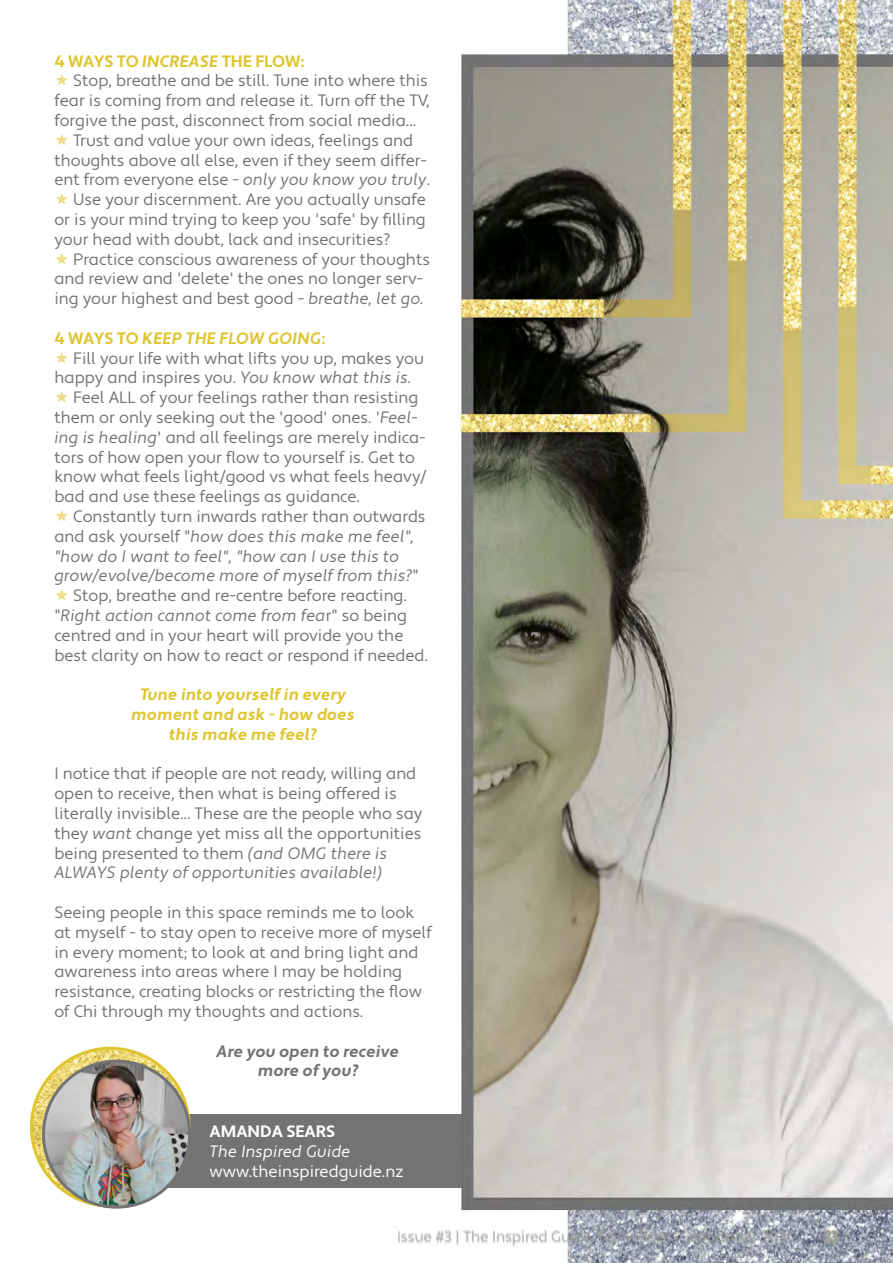
<style>
.page{position:relative;width:893px;height:1263px;background:#fff}
.page>*{position:absolute;margin:0;border:0;box-sizing:border-box;transform-origin:0 0}
.t1{font:16.5px/19.8px "Apertura";color:#737373}
.t2{font:16.5px/19.8px "Apertura Obliq";color:#737373}
.t3{font:16.5px/19.8px "Apertura Bold Obliq";color:#dfc530;text-align:center}
.t4{font:16.5px/19.8px "Apertura Bold Obliq";color:#737373;text-align:center}
.t5{font:16.5px "Apertura";color:#fff}
.t6{font:700 16.5px "Apertura";color:#dfc530}
.t7{font:16.5px "Apertura Obliq";color:#fff}
.t8{font:700 16.5px "Apertura";color:#fff}
.t9{font:15px "Apertura";color:#a3a197}
.t10{font:700 15px "Apertura";color:#a3a197}
.s1{font-family:"Apertura Bold Obliq";font-weight:400}
.s2{font-family:"Apertura Obliq"}
.s3{font-family:"Apertura";font-weight:700}
.s4{font-family:"Apertura"}
</style>
<div class="page">
<img style="left:29px;top:0;width:864px;height:1263px">
<div style="left:69px;top:1114px;width:392px;height:74px;background:#737373"></div>
<svg style="left:31px;top:1048px;width:158px;height:158px"></svg>
<img style="left:44px;top:1061px;width:146px;height:146px;border-radius:73px">
<div style="left:42px;top:1059px;width:149px;height:150px;border:3px solid #737373;border-radius:50%"></div>
<svg style="left:56px;top:74px;width:11px;height:11px"></svg>
<svg style="left:56px;top:134px;width:11px;height:11px"></svg>
<svg style="left:56px;top:193px;width:11px;height:11px"></svg>
<svg style="left:56px;top:252px;width:11px;height:11px"></svg>
<svg style="left:56px;top:351px;width:11px;height:11px"></svg>
<svg style="left:56px;top:391px;width:11px;height:11px"></svg>
<svg style="left:56px;top:510px;width:11px;height:11px"></svg>
<svg style="left:56px;top:589px;width:11px;height:11px"></svg>
<p class="t6" style="left:54px;top:51px;width:251px">4 WAYS TO <span class="s1">INCREASE</span> THE FLOW:</p>
<p class="t1" style="left:73px;top:71px;width:356px">Stop, breathe and be still. Tune into where this</p>
<p class="t1" style="left:54px;top:91px;width:377px">fear is coming from and release it. Turn off the TV,</p>
<p class="t1" style="left:54px;top:111px;width:363px">forgive the past, disconnect from social media...</p>
<p class="t1" style="left:73px;top:131px;width:341px">Trust and value your own ideas, feelings and</p>
<p class="t1" style="left:54px;top:150px;width:374px">thoughts above all else, even if they seem differ-</p>
<p class="t1" style="left:54px;top:170px;width:377px">ent from everyone else - <span class="s2">only you know you truly</span>.</p>
<p class="t1" style="left:73px;top:190px;width:354px">Use your discernment. Are you actually unsafe</p>
<p class="t1" style="left:54px;top:210px;width:373px">or is your mind trying to keep you 'safe' by filling</p>
<p class="t1" style="left:54px;top:230px;width:337px">your head with doubt, lack and insecurities?</p>
<p class="t1" style="left:73px;top:249px;width:358px">Practice conscious awareness of your thoughts</p>
<p class="t1" style="left:54px;top:269px;width:370px">and review and 'delete' the ones no longer serv-</p>
<p class="t1" style="left:54px;top:289px;width:371px">ing your highest and best good - <span class="s2">breathe, let go.</span></p>
<p class="t3" style="left:54px;top:329px;width:272px"><span class="s3">4 WAYS TO</span> KEEP THE FLOW GOING<span class="s3">:</span></p>
<p class="t1" style="left:73px;top:348px;width:352px">Fill your life with what lifts you up, makes you</p>
<p class="t1" style="left:54px;top:368px;width:359px">happy and inspires you. <span class="s2">You know what this is.</span></p>
<p class="t1" style="left:73px;top:388px;width:347px">Feel ALL of your feelings rather than resisting</p>
<p class="t1" style="left:54px;top:408px;width:365px">them or only seeking out the 'good' ones. '<span class="s2">Feel-</span></p>
<p class="t1" style="left:54px;top:428px;width:373px"><span class="s2">ing is healing</span>' and all feelings are merely indica-</p>
<p class="t1" style="left:54px;top:447px;width:362px">tors of how open your flow to yourself is. Get to</p>
<p class="t1" style="left:54px;top:467px;width:374px">know what feels light/good vs what feels heavy/</p>
<p class="t1" style="left:54px;top:487px;width:307px">bad and use these feelings as guidance.</p>
<p class="t1" style="left:73px;top:507px;width:354px">Constantly turn inwards rather than outwards</p>
<p class="t2" style="left:54px;top:527px;width:366px"><span class="s4">and ask yourself "</span>how does this make me feel", "how do I want to feel", "how can I use this to grow/evolve/become more of myself from this?<span class="s4">"</span></p>
<p class="t1" style="left:73px;top:586px;width:335px">Stop, breathe and re-centre before reacting.</p>
<p class="t2" style="left:54px;top:606px;width:354px"><span class="s4">"</span>Right action cannot come from fea<span class="s4">r" so being</span></p>
<p class="t1" style="left:54px;top:626px;width:375px">centred and in your heart will provide you the best clarity on how to react or respond if needed.</p>
<p class="t3" style="left:132px;top:685px;width:225px">Tune into yourself in every moment and ask - how does this make me feel?</p>
<p class="t1" style="left:54px;top:764px;width:370px">I notice that if people are not ready, willing and open to receive, then what is being offered is literally invisible... These are the people who say they <span class="s2">want</span> change yet miss all the opportunities being presented to them <span class="s2">(and OMG there is</span></p>
<p class="t2" style="left:54px;top:863px;width:330px">ALWAYS plenty of opportunities available!)</p>
<p class="t1" style="left:54px;top:903px;width:379px">Seeing people in this space reminds me to look at myself - to stay open to receive more of myself in every moment; to look at and bring light and awareness into areas where I may be holding resistance, creating blocks or restricting the flow of Chi through my thoughts and actions.</p>
<p class="t4" style="left:216px;top:1041px;width:184px">Are you open to receive more of you?</p>
<p class="t8" style="left:210px;top:1121px;width:127px">AMANDA SEARS</p>
<p class="t7" style="left:210px;top:1141px;width:143px">The Inspired Guide</p>
<p class="t5" style="left:210px;top:1161px;width:196px">www.theinspiredguide.nz</p>
<p class="t9" style="left:397px;top:1227px;width:396px">Issue #3 | The Inspired Guide 'Mini Mag' | September 2021</p>
<p class="t10" style="left:823px;top:1227px;width:17px">23</p>
</div>
